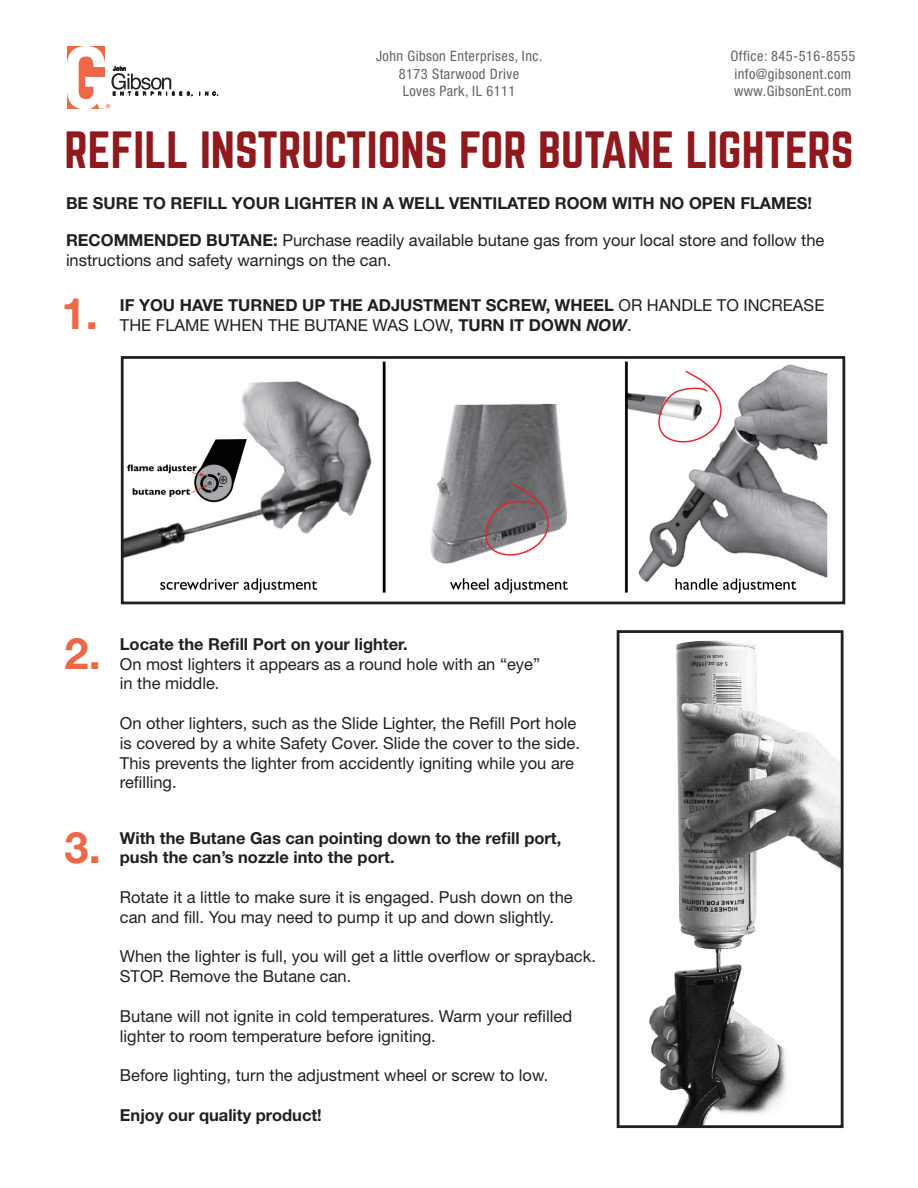
<style>
.page{position:relative;width:918px;height:1188px;background:#fff}
.page>*{position:absolute;margin:0;border:0;box-sizing:border-box;transform-origin:0 0}
.t1{font:45.75px "Norwester";color:#90191d}
.t2{font:700 43.5px "Helvetica Neue LT Std";color:#ee6848}
.t3{font:16.5px/19.8px "Helvetica Neue LT Std";color:#231f20}
.t4{font:700 16.5px/19.8px "Helvetica Neue LT Std";color:#231f20}
.t5{font:condensed 14.4px "Helvetica Neue LT Std";letter-spacing:.03em;color:#636366}
.s1{font-weight:700}
.s2{font-weight:400}
.s3{font-style:italic}
</style>
<div class="page">
<img style="left:125px;top:361px;width:703px;height:233px">
<div style="left:121px;top:356px;width:724px;height:248px;border:3px solid #231f20"></div>
<img style="left:649px;top:640px;width:191px;height:484px">
<div style="left:617px;top:630px;width:227px;height:498px;border:3px solid #231f20"></div>
<svg style="left:199px;top:92px;width:19px;height:4px"></svg>
<svg style="left:67px;top:46px;width:126px;height:62px"></svg>
<p class="t5" style="left:376px;top:48px;width:168px">John Gibson Enterprises, Inc.</p>
<p class="t5" style="left:399px;top:65px;width:122px">8173 Starwood Drive</p>
<p class="t5" style="left:403px;top:82px;width:114px">Loves Park, IL 6111</p>
<p class="t5" style="left:730px;top:48px;width:126px">Office: 845-516-8555</p>
<p class="t5" style="left:734px;top:65px;width:118px">info@gibsonent.com</p>
<p class="t5" style="left:734px;top:82px;width:119px">www.GibsonEnt.com</p>
<p class="t1" style="left:64px;top:128px;width:791px">REFILL INSTRUCTIONS FOR BUTANE LIGHTERS</p>
<p class="t4" style="left:66px;top:193px;width:748px">BE SURE TO REFILL YOUR LIGHTER IN A WELL VENTILATED ROOM WITH NO OPEN FLAMES!</p>
<p class="t3" style="left:66px;top:230px;width:760px"><span class="s1">RECOMMENDED BUTANE:</span> Purchase readily available butane gas from your local store and follow the instructions and safety warnings on the can.</p>
<p class="t2" style="left:62px;top:286px;width:38px">1.</p>
<p class="t4" style="left:120px;top:295px;width:706px">IF YOU HAVE TURNED UP THE ADJUSTMENT SCREW, WHEEL <span class="s2">OR HANDLE TO INCREASE<br>THE FLAME WHEN THE BUTANE WAS LOW,</span> TURN IT DOWN <span class="s3">NOW</span><span class="s2">.</span></p>
<p class="t2" style="left:64px;top:627px;width:38px">2.</p>
<p class="t2" style="left:64px;top:820px;width:38px">3.</p>
<p class="t3" style="left:120px;top:634px;width:422px"><span class="s1">Locate the Refill Port on your lighter.<br></span>On most lighters it appears as a round hole with an “eye” in the middle.</p>
<p class="t3" style="left:120px;top:713px;width:462px">On other lighters, such as the Slide Lighter, the Refill Port hole is covered by a white Safety Cover. Slide the cover to the side.<br>This prevents the lighter from accidently igniting while you are refilling.</p>
<p class="t4" style="left:120px;top:827px;width:443px">With the Butane Gas can pointing down to the refill port, push the can’s nozzle into the port.</p>
<p class="t3" style="left:120px;top:887px;width:454px">Rotate it a little to make sure it is engaged. Push down on the can and fill. You may need to pump it up and down slightly.</p>
<p class="t3" style="left:120px;top:946px;width:478px">When the lighter is full, you will get a little overflow or sprayback.<br>STOP. Remove the Butane can.</p>
<p class="t3" style="left:120px;top:1006px;width:454px">Butane will not ignite in cold temperatures. Warm your refilled lighter to room temperature before igniting.</p>
<p class="t3" style="left:120px;top:1065px;width:430px">Before lighting, turn the adjustment wheel or screw to low.</p>
<p class="t4" style="left:120px;top:1105px;width:203px">Enjoy our quality product!</p>
</div>
